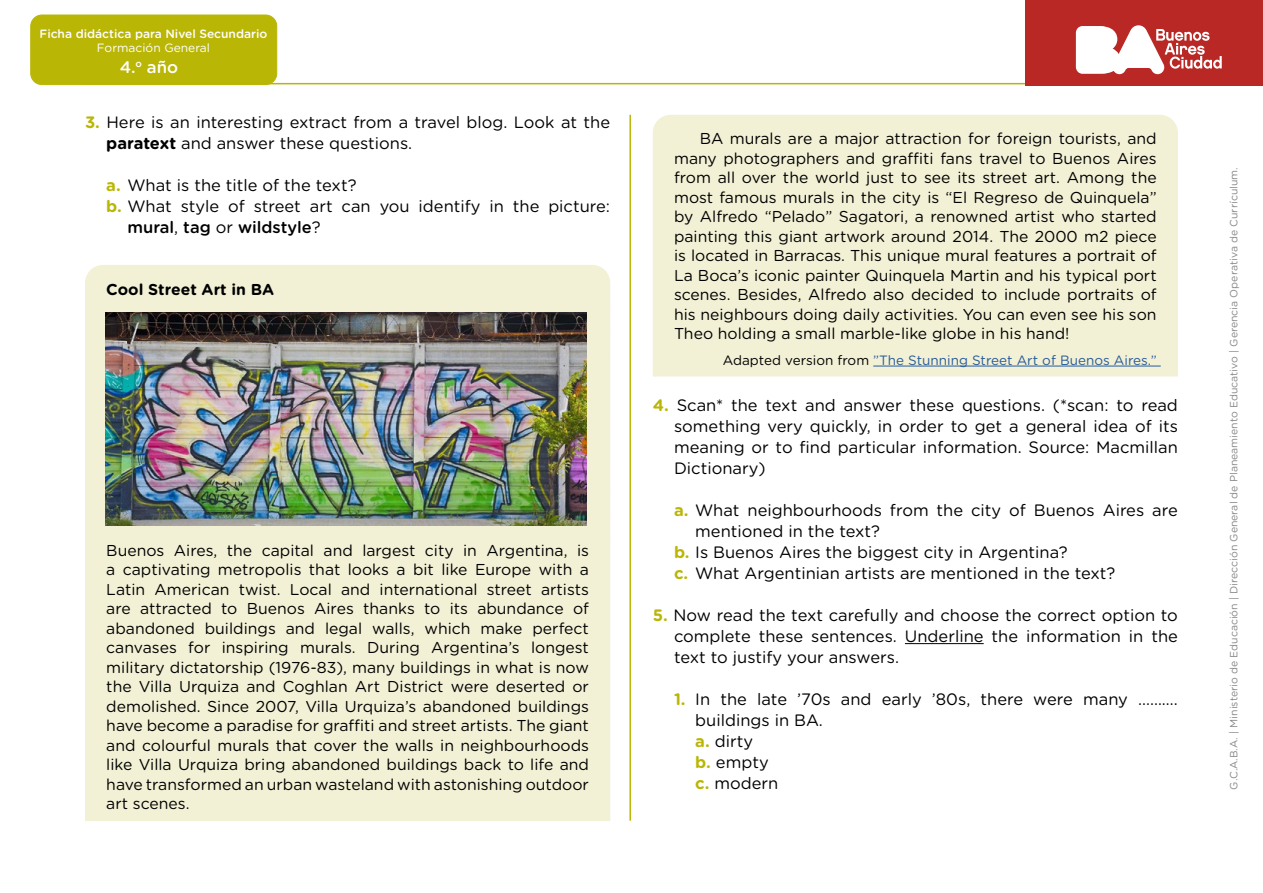
<style>
.page{position:relative;width:1263px;height:893px;background:#fff}
.page>*{position:absolute;margin:0;border:0;box-sizing:border-box;transform-origin:0 0}
.t1{font:500 16.8px "Gotham Rounded";color:#fff}
.t2{font:16.5px/21px "Gotham Rounded";color:#000}
.t3{font:500 16.5px "Gotham Rounded";color:#000}
.t4{font:15.75px/19.5px "Gotham Rounded";color:#000;text-align:justify}
.t5{font:700 15.75px "Gotham Rounded";color:#000}
.t6{font:13.5px "Gotham Rounded";color:#275b9b}
.t7{font:500 12px "Gotham Rounded";color:#fff}
.t8{font:12px "Gotham Rounded";color:#fff}
.t9{font:10.5px "Gotham Rounded";color:#878787}
.s1{font-weight:700;color:#bab606}
.s2{font-weight:700}
.s3{font-weight:400}
.s4{color:#000}
</style>
<div class="page">
<div style="left:31px;top:15px;width:246px;height:70px;background:#bab606;border-radius:11px"></div>
<div style="left:30px;top:15px;width:247px;height:70px;border:1px solid #bab606;border-radius:11px"></div>
<hr style="left:84px;top:83px;width:1179px;height:1px;background:#bab606">
<div style="left:1025px;top:0;width:238px;height:85px;background:#b92824"></div>
<svg style="left:1076px;top:25px;width:146px;height:49px"></svg>
<div style="left:85px;top:265px;width:525px;height:261px;background:#f2f0d5"></div>
<div style="left:85px;top:526px;width:525px;height:295px;background:#f2f0d5"></div>
<hr style="left:629px;top:115px;width:2px;height:706px;background:#bab606">
<div style="left:653px;top:115px;width:525px;height:219px;background:#f2f0d5"></div>
<div style="left:653px;top:334px;width:525px;height:42px;background:#f2f0d5"></div>
<hr style="left:873px;top:366px;width:288px;height:1px;background:#275b9b">
<hr style="left:905px;top:643px;width:79px;height:1px;background:#000">
<img style="left:105px;top:313px;width:482px;height:212px">
<p class="t7" style="left:39px;top:25px;width:229px">Ficha didáctica para Nivel Secundario</p>
<p class="t8" style="left:97px;top:40px;width:115px">Formación General</p>
<p class="t1" style="left:120px;top:55px;width:60px">4.<sup>o</sup> año</p>
<p class="t2" style="left:106px;top:111px;width:505px;text-indent:-21px"><span class="s1">3.</span> Here is an interesting extract from a travel blog. Look at the <span class="s2">paratext</span> and answer these questions.</p>
<p class="t2" style="left:106px;top:174px;width:252px"><span class="s1">a.</span> What is the title of the text?</p>
<p class="t2" style="left:106px;top:195px;width:505px"><span class="s1">b.</span> What style of street art can you identify in the picture:</p>
<p class="t3" style="left:128px;top:215px;width:195px">mural<span class="s3">,</span> tag <span class="s3">or</span> wildstyle<span class="s3">?</span></p>
<p class="t5" style="left:106px;top:277px;width:169px">Cool Street Art in BA</p>
<p class="t4" style="left:106px;top:540px;width:484px">Buenos Aires, the capital and largest city in Argentina, is a captivating metropolis that looks a bit like Europe with a Latin American twist. Local and international street artists are attracted to Buenos Aires thanks to its abundance of abandoned buildings and legal walls, which make perfect canvases for inspiring murals. During Argentina’s longest military dictatorship (1976-83), many buildings in what is now the Villa Urquiza and Coghlan Art District were deserted or demolished. Since 2007, Villa Urquiza’s abandoned buildings have become a paradise for graffiti and street artists. The giant and colourful murals that cover the walls in neighbourhoods like Villa Urquiza bring abandoned buildings back to life and have transformed an urban wasteland with astonishing outdoor art scenes.</p>
<p class="t4" style="left:674px;top:128px;width:484px;text-indent:26px">BA murals are a major attraction for foreign tourists, and many photographers and graffiti fans travel to Buenos Aires from all over the world just to see its street art. Among the most famous murals in the city is “El Regreso de Quinquela” by Alfredo “Pelado” Sagatori, a renowned artist who started painting this giant artwork around 2014. The 2000 m2 piece is located in Barracas. This unique mural features a portrait of La Boca’s iconic painter Quinquela Martin and his typical port scenes. Besides, Alfredo also decided to include portraits of his neighbours doing daily activities. You can even see his son Theo holding a small marble-like globe in his hand!</p>
<p class="t6" style="left:723px;top:351px;width:435px"><span class="s4">Adapted version from</span> ”The Stunning Street Art of Buenos Aires.”</p>
<p class="t2" style="left:674px;top:394px;width:505px;text-align:justify;text-indent:-21px"><span class="s1">4.</span> Scan* the text and answer these questions. (*scan: to read something very quickly, in order to get a general idea of its meaning or to find particular information. Source: Macmillan Dictionary)</p>
<p class="t2" style="left:674px;top:499px;width:505px"><span class="s1">a.</span> What neighbourhoods from the city of Buenos Aires are</p>
<p class="t2" style="left:695px;top:520px;width:186px">mentioned in the text?</p>
<p class="t2" style="left:674px;top:541px;width:395px"><span class="s1">b.</span> Is Buenos Aires the biggest city in Argentina?</p>
<p class="t2" style="left:674px;top:562px;width:443px"><span class="s1">c.</span> What Argentinian artists are mentioned in the text?</p>
<p class="t2" style="left:674px;top:604px;width:505px;text-align:justify;text-indent:-21px"><span class="s1">5.</span> Now read the text carefully and choose the correct option to complete these sentences. Underline the information in the text to justify your answers.</p>
<p class="t2" style="left:695px;top:688px;width:484px;text-indent:-21px"><span class="s1">1.</span> In the late ’70s and early ’80s, there were many ………. buildings in BA.<br><span class="s1">a.</span> dirty<br><span class="s1">b.</span> empty<br><span class="s1">c.</span> modern</p>
<p class="t9" style="left:1226px;top:790px;width:624px;rotate:-90deg">G.C.A.B.A. | Ministerio de Educación | Dirección General de Planeamiento Educativo | Gerencia Operativa de Currículum.</p>
</div>
